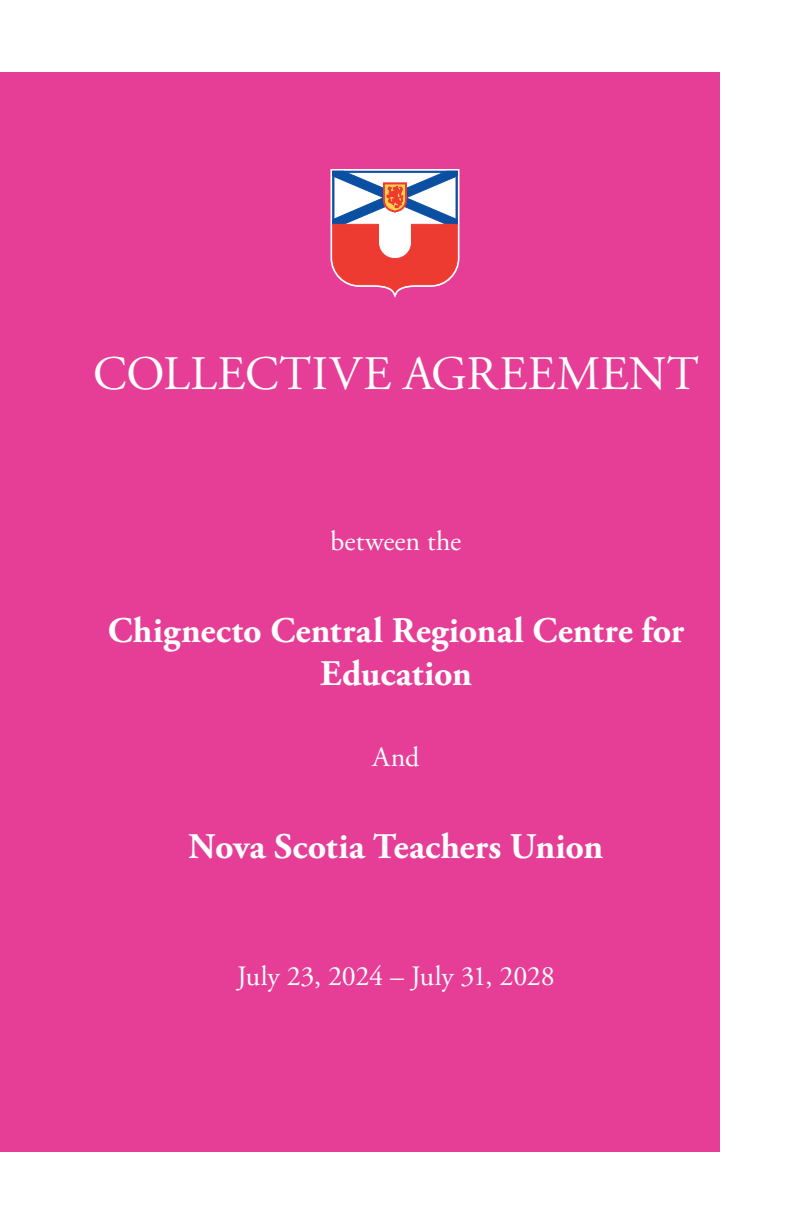
<style>
.page{position:relative;width:792px;height:1224px;background:#fff}
.page>*{position:absolute;margin:0;border:0;box-sizing:border-box;transform-origin:0 0}
.t1{font:48px "Adobe Garamond Pro";letter-spacing:.01em;color:#fff}
.t2{font:700 36px/43.2px "Adobe Garamond Pro";color:#fff;text-align:center}
.t3{font:28px "Adobe Garamond Pro";letter-spacing:-.005em;color:#fff}
</style>
<div class="page">
<div style="left:0;top:72px;width:720px;height:1080px;background:#e63e97"></div>
<svg style="left:330px;top:169px;width:130px;height:129px"></svg>
<p class="t1" style="left:93px;top:345px;width:607px">COLLECTIVE AGREEMENT</p>
<p class="t3" style="left:331px;top:525px;width:132px">between the</p>
<p class="t2" style="left:108px;top:609px;width:578px">Chignecto Central Regional Centre for<br>Education</p>
<p class="t3" style="left:373px;top:741px;width:48px">And</p>
<p class="t2" style="left:189px;top:825px;width:416px">Nova Scotia Teachers Union</p>
<p class="t3" style="left:237px;top:960px;width:319px">July 23, 2024 – July 31, 2028</p>
</div>
